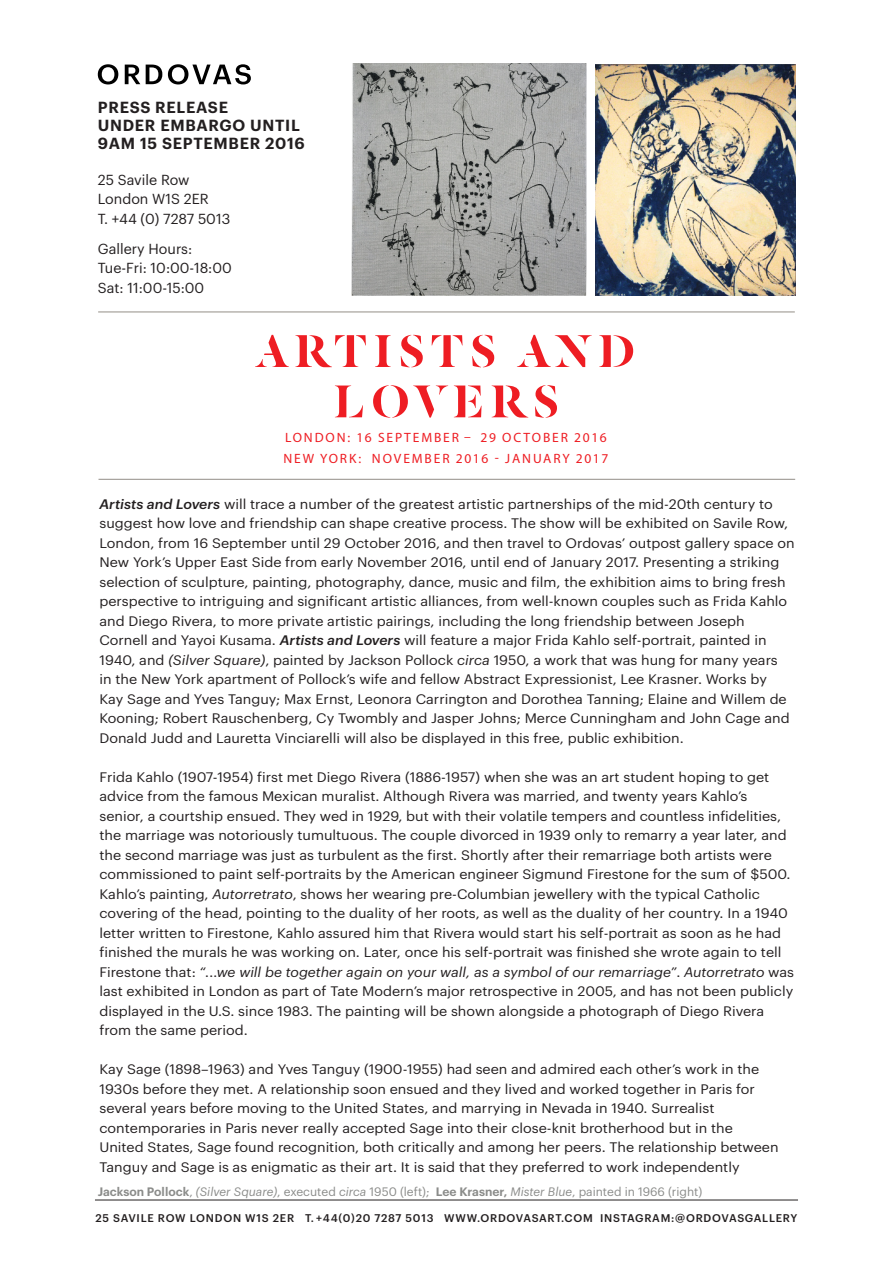
<style>
.page{position:relative;width:893px;height:1263px;background:#fff}
.page>*{position:absolute;margin:0;border:0;box-sizing:border-box;transform-origin:0 0}
.t1{font:600 15.75px "Graphik";letter-spacing:.045em;color:#231f20}
.t2{font:14.25px "Graphik";color:#231f20}
.t3{font:13.5px/19.5px "Graphik";color:#231f20;scale:1.06 1}
.t4{font:13.5px "Myriad Pro";letter-spacing:.14em;color:#ee1d23}
.t5{font:12px "Graphik";color:#8b8c8a}
.t6{font:500 10.95px "Graphik";letter-spacing:.07em;color:#231f20}
.s1{font-weight:500;font-style:italic}
.s2{font-style:italic}
.s3{font-weight:600}
</style>
<div class="page">
<hr style="left:95px;top:1199px;width:703px;height:1px;background:#231f20">
<hr style="left:99px;top:479px;width:696px;height:1px;background:#938e87">
<hr style="left:98px;top:312px;width:697px;height:1px;background:#938e87">
<svg style="left:98px;top:64px;width:20px;height:20px"></svg>
<svg style="left:125px;top:65px;width:15px;height:19px"></svg>
<svg style="left:146px;top:65px;width:16px;height:19px"></svg>
<svg style="left:168px;top:64px;width:83px;height:20px"></svg>
<svg style="left:335px;top:385px;width:222px;height:33px"></svg>
<svg style="left:255px;top:335px;width:378px;height:32px"></svg>
<img style="left:596px;top:64px;width:199px;height:232px">
<img style="left:352px;top:64px;width:235px;height:232px">
<p class="t1" style="left:98px;top:95px;width:132px">PRESS RELEASE</p>
<p class="t1" style="left:98px;top:113px;width:204px">UNDER EMBARGO UNTIL</p>
<p class="t1" style="left:98px;top:131px;width:208px">9AM 15 SEPTEMBER 2016</p>
<p class="t2" style="left:98px;top:169px;width:93px">25 Savile Row</p>
<p class="t2" style="left:98px;top:188px;width:112px">London W1S 2ER</p>
<p class="t2" style="left:98px;top:208px;width:134px">T. +44 (0) 7287 5013</p>
<p class="t2" style="left:98px;top:238px;width:96px">Gallery Hours:</p>
<p class="t2" style="left:98px;top:257px;width:136px">Tue-Fri: 10:00-18:00</p>
<p class="t2" style="left:98px;top:277px;width:108px">Sat: 11:00-15:00</p>
<p class="t4" style="left:285px;top:429px;width:323px">LONDON: 16 SEPTEMBER – 29 OCTOBER 2016</p>
<p class="t4" style="left:283px;top:450px;width:326px">NEW YORK: NOVEMBER 2016 - JANUARY 2017</p>
<p class="t3" style="left:99px;top:493px;width:657px"><span class="s1">Artists and Lovers</span> will trace a number of the greatest artistic partnerships of the mid-20th century to suggest how love and friendship can shape creative process. The show will be exhibited on Savile Row, London, from 16 September until 29 October 2016, and then travel to Ordovas’ outpost gallery space on New York’s Upper East Side from early November 2016, until end of January 2017. Presenting a striking selection of sculpture, painting, photography, dance, music and film, the exhibition aims to bring fresh perspective to intriguing and significant artistic alliances, from well-known couples such as Frida Kahlo and Diego Rivera, to more private artistic pairings, including the long friendship between Joseph</p>
<p class="t3" style="left:99px;top:629px;width:653px">Cornell and Yayoi Kusama. <span class="s1">Artists and Lovers</span> will feature a major Frida Kahlo self-portrait, painted in 1940, and <span class="s2">(Silver Square)</span>, painted by Jackson Pollock <span class="s2">circa</span> 1950, a work that was hung for many years in the New York apartment of Pollock’s wife and fellow Abstract Expressionist, Lee Krasner. Works by Kay Sage and Yves Tanguy; Max Ernst, Leonora Carrington and Dorothea Tanning; Elaine and Willem de Kooning; Robert Rauschenberg, Cy Twombly and Jasper Johns; Merce Cunningham and John Cage and Donald Judd and Lauretta Vinciarelli will also be displayed in this free, public exhibition.</p>
<p class="t3" style="left:99px;top:766px;width:633px">Frida Kahlo (1907-1954) first met Diego Rivera (1886-1957) when she was an art student hoping to get advice from the famous Mexican muralist. Although Rivera was married, and twenty years Kahlo’s</p>
<p class="t3" style="left:99px;top:805px;width:657px">senior, a courtship ensued. They wed in 1929, but with their volatile tempers and countless infidelities, the marriage was notoriously tumultuous. The couple divorced in 1939 only to remarry a year later, and the second marriage was just as turbulent as the first. Shortly after their remarriage both artists were commissioned to paint self-portraits by the American engineer Sigmund Firestone for the sum of $500.<br>Kahlo’s painting, <span class="s2">Autorretrato</span>, shows her wearing pre-Columbian jewellery with the typical Catholic covering of the head, pointing to the duality of her roots, as well as the duality of her country. In a 1940 letter written to Firestone, Kahlo assured him that Rivera would start his self-portrait as soon as he had finished the murals he was working on. Later, once his self-portrait was finished she wrote again to tell Firestone that: <span class="s2">“...we will be together again on your wall, as a symbol of our remarriage”</span>. <span class="s2">Autorretrato</span> was last exhibited in London as part of Tate Modern’s major retrospective in 2005, and has not been publicly displayed in the U.S. since 1983. The painting will be shown alongside a photograph of Diego Rivera from the same period.</p>
<p class="t3" style="left:99px;top:1058px;width:624px">Kay Sage (1898–1963) and Yves Tanguy (1900-1955) had seen and admired each other’s work in the<br>1930s before they met. A relationship soon ensued and they lived and worked together in Paris for</p>
<p class="t3" style="left:99px;top:1097px;width:582px">several years before moving to the United States, and marrying in Nevada in 1940. Surrealist</p>
<p class="t3" style="left:99px;top:1117px;width:599px">contemporaries in Paris never really accepted Sage into their close-knit brotherhood but in the</p>
<p class="t3" style="left:99px;top:1136px;width:642px">United States, Sage found recognition, both critically and among her peers. The relationship between<br>Tanguy and Sage is as enigmatic as their art. It is said that they preferred to work independently</p>
<p class="t6" style="left:95px;top:1210px;width:703px">25 SAVILE ROW LONDON W1S 2ER T. +44(0)20 7287 5013 WWW.ORDOVASART.COM INSTAGRAM:@ORDOVASGALLERY</p>
<p class="t5" style="left:98px;top:1183px;width:606px"><span class="s3">Jackson Pollock</span>, <span class="s2">(Silver Square)</span>, executed <span class="s2">circa</span> 1950 (left); <span class="s3">Lee Krasner,</span> <span class="s2">Mister Blue</span>, painted in 1966 (right)</p>
</div>
